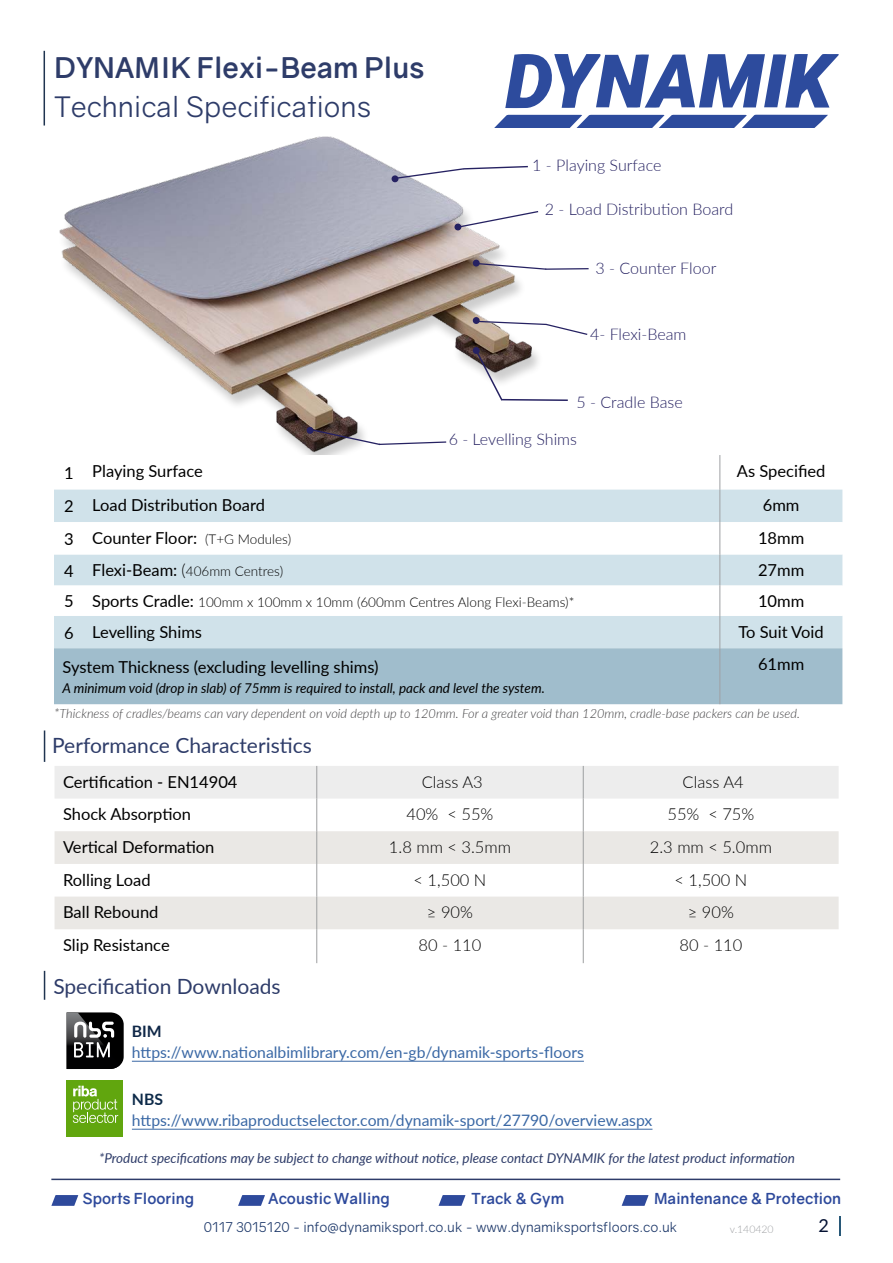
<style>
.page{position:relative;width:893px;height:1263px;background:#fff}
.page>*{position:absolute;margin:0;border:0;box-sizing:border-box;transform-origin:0 0}
.t1{font:28.5px "Gravity";color:#2e3c69}
.t2{font:700 28.5px "Gravity";color:#2e3c69}
.t3{font:21px "Lato";color:#2e3c69}
.t4{font:18px "Lato";color:#051233}
.t5{font:16.5px "Lato";color:#000}
.t6{font:300 16.5px "Lato";color:#000}
.t7{font:300 16.05px "Lato";color:#262262}
.t8{font:15.75px "Lato";color:#3a68a5}
.t9{font:700 15.75px "Lato";color:#0f2747}
.t10{font:700 15.75px "Lato";color:#0d2a49}
.t11{font:700 15.15px "Gravity";color:#2e4a9c}
.t12{font:13.65px "Gravity";color:#1f3a6b}
.t13{font:italic 13.5px "Lato";color:#2e3c69}
.t14{font:300 13.5px "Lato";color:#000}
.t15{font:italic 13.5px "Lato";color:#000}
.t16{font:italic 300 12.75px "Lato";color:#414042}
.t17{font:300 10.5px "Lato";color:#9fa1a4}
.s1{font-weight:300;font-size:13.5px}
.s2{font-weight:400;font-size:16.5px}
.s3{font-size:16.5px}
.s4{font-size:13.5px}
</style>
<div class="page">
<svg style="left:839px;top:1216px;width:1px;height:20px"></svg>
<hr style="left:51px;top:1178px;width:789px;height:2px;background:#2e3c69">
<svg style="left:51px;top:1195px;width:27px;height:11px"></svg>
<svg style="left:622px;top:1195px;width:26px;height:11px"></svg>
<svg style="left:439px;top:1195px;width:26px;height:11px"></svg>
<svg style="left:238px;top:1195px;width:27px;height:11px"></svg>
<svg style="left:505px;top:54px;width:334px;height:54px"></svg>
<svg style="left:494px;top:115px;width:334px;height:13px;background:#425da7"></svg>
<img style="left:59px;top:136px;width:529px;height:319px">
<hr style="left:132px;top:1061px;width:452px;height:1px;background:#3a68a5">
<hr style="left:132px;top:1129px;width:520px;height:1px;background:#3a68a5">
<svg style="left:67px;top:1012px;width:57px;height:57px;background:#414142"></svg>
<div style="left:67px;top:1080px;width:56px;height:57px;background:#61a60e"></div>
<svg style="left:73px;top:1086px;width:45px;height:37px"></svg>
<svg style="left:44px;top:971px;width:1px;height:29px"></svg>
<hr style="left:44px;top:51px;width:1px;height:75px;background:#1f3450">
<svg style="left:54px;top:455px;width:788px;height:35px"></svg>
<div style="left:54px;top:490px;width:788px;height:158px;background:#d0e2ea"></div>
<svg style="left:54px;top:522px;width:788px;height:94px"></svg>
<div style="left:54px;top:648px;width:788px;height:56px;background:#a0bdcc"></div>
<hr style="left:719px;top:455px;width:1px;height:35px;background:#9fa1a4">
<hr style="left:719px;top:490px;width:1px;height:32px;background:#9fa1a4">
<hr style="left:719px;top:522px;width:1px;height:32px;background:#9fa1a4">
<hr style="left:719px;top:554px;width:1px;height:31px;background:#9fa1a4">
<hr style="left:719px;top:585px;width:1px;height:31px;background:#9fa1a4">
<hr style="left:719px;top:616px;width:1px;height:32px;background:#9fa1a4">
<hr style="left:719px;top:648px;width:1px;height:56px;background:#9fa1a4">
<hr style="left:44px;top:730px;width:1px;height:32px;background:#1f3450">
<div style="left:55px;top:766px;width:784px;height:32px;background:#ededed"></div>
<svg style="left:55px;top:831px;width:784px;height:98px;fill:#eae8e5"></svg>
<hr style="left:583px;top:766px;width:1px;height:32px;background:#9d9fa0">
<hr style="left:583px;top:798px;width:1px;height:33px;background:#9d9fa0">
<hr style="left:583px;top:831px;width:1px;height:33px;background:#9d9fa0">
<hr style="left:583px;top:864px;width:1px;height:32px;background:#9d9fa0">
<hr style="left:583px;top:896px;width:1px;height:33px;background:#9d9fa0">
<hr style="left:583px;top:929px;width:1px;height:34px;background:#9d9fa0">
<hr style="left:316px;top:766px;width:1px;height:32px;background:#9d9fa0">
<hr style="left:316px;top:798px;width:1px;height:33px;background:#9d9fa0">
<hr style="left:316px;top:831px;width:1px;height:33px;background:#9d9fa0">
<hr style="left:316px;top:864px;width:1px;height:32px;background:#9d9fa0">
<hr style="left:316px;top:896px;width:1px;height:33px;background:#9d9fa0">
<hr style="left:316px;top:929px;width:1px;height:34px;background:#9d9fa0">
<div style="left:473px;top:317px;width:7px;height:7px;background:#262262;border-radius:50%"></div>
<svg style="left:454px;top:211px;width:84px;height:20px"></svg>
<div style="left:473px;top:259px;width:7px;height:8px;background:#262262;border-radius:50%"></div>
<svg style="left:476px;top:263px;width:113px;height:7px"></svg>
<svg style="left:474px;top:348px;width:95px;height:54px"></svg>
<svg style="left:391px;top:166px;width:137px;height:17px"></svg>
<svg style="left:476px;top:321px;width:111px;height:14px"></svg>
<svg style="left:306px;top:426px;width:140px;height:19px"></svg>
<h1 class="t2" style="left:55px;top:50px;width:372px">DYNAMIK Flexi-Beam Plus</h1>
<h1 class="t1" style="left:55px;top:89px;width:318px">Technical Specifications</h1>
<p class="t7" style="left:532px;top:154px;width:131px">1 - Playing Surface</p>
<p class="t7" style="left:545px;top:198px;width:190px">2 - Load Distribution Board</p>
<p class="t7" style="left:596px;top:257px;width:122px">3 - Counter Floor</p>
<p class="t7" style="left:590px;top:323px;width:98px">4- Flexi-Beam</p>
<p class="t7" style="left:577px;top:391px;width:108px">5 - Cradle Base</p>
<p class="t7" style="left:449px;top:428px;width:130px">6 - Levelling Shims</p>
<p class="t5" style="left:64px;top:459px;width:140px">1 Playing Surface</p>
<p class="t5" style="left:737px;top:459px;width:90px">As Specified</p>
<p class="t5" style="left:64px;top:494px;width:202px">2 Load Distribution Board</p>
<p class="t5" style="left:763px;top:494px;width:38px">6mm</p>
<p class="t5" style="left:64px;top:526px;width:229px">3 Counter Floor: <span class="s1">(T+G Modules)</span></p>
<p class="t5" style="left:758px;top:526px;width:48px">18mm</p>
<p class="t14" style="left:64px;top:562px;width:221px"><span class="s2">4 Flexi-Beam:</span> <span class="s3">(</span>406mm Centres)</p>
<p class="t5" style="left:758px;top:558px;width:48px">27mm</p>
<p class="t14" style="left:64px;top:593px;width:512px"><span class="s2">5 Sports Cradle:</span> 100mm x 100mm x 10mm (600mm Centres Along Flexi-Beams)*</p>
<p class="t5" style="left:758px;top:589px;width:48px">10mm</p>
<p class="t5" style="left:64px;top:620px;width:140px">6 Levelling Shims</p>
<p class="t5" style="left:738px;top:620px;width:87px">To Suit Void</p>
<p class="t5" style="left:63px;top:655px;width:318px">System Thickness (excluding levelling shims)</p>
<p class="t15" style="left:63px;top:678px;width:484px">A minimum void (drop in slab) of 75mm is required to install, pack and level the system.</p>
<p class="t5" style="left:758px;top:652px;width:48px">61mm</p>
<p class="t16" style="left:54px;top:704px;width:747px"><span class="s4">*</span>Thickness of cradles/beams can vary dependent on void depth up to 120mm. For a greater void than 120mm, cradle-base packers can be used.</p>
<p class="t3" style="left:52px;top:731px;width:261px">Performance Characteristics</p>
<p class="t5" style="left:63px;top:770px;width:176px">Certification - EN14904</p>
<p class="t6" style="left:422px;top:770px;width:63px">Class A3</p>
<p class="t6" style="left:683px;top:770px;width:63px">Class A4</p>
<p class="t5" style="left:63px;top:802px;width:130px">Shock Absorption</p>
<p class="t6" style="left:406px;top:803px;width:88px">40% &lt; 55%</p>
<p class="t6" style="left:667px;top:803px;width:88px">55% &lt; 75%</p>
<p class="t5" style="left:63px;top:835px;width:153px">Vertical Deformation</p>
<p class="t6" style="left:389px;top:836px;width:124px">1.8 mm &lt; 3.5mm</p>
<p class="t6" style="left:650px;top:836px;width:124px">2.3 mm &lt; 5.0mm</p>
<p class="t5" style="left:63px;top:868px;width:89px">Rolling Load</p>
<p class="t6" style="left:414px;top:868px;width:74px">&lt; 1,500 N</p>
<p class="t6" style="left:674px;top:868px;width:74px">&lt; 1,500 N</p>
<p class="t5" style="left:63px;top:900px;width:97px">Ball Rebound</p>
<p class="t6" style="left:427px;top:901px;width:48px">≥ 90%</p>
<p class="t6" style="left:688px;top:901px;width:48px">≥ 90%</p>
<p class="t5" style="left:63px;top:933px;width:108px">Slip Resistance</p>
<p class="t6" style="left:419px;top:934px;width:64px">80 - 110</p>
<p class="t6" style="left:679px;top:934px;width:64px">80 - 110</p>
<p class="t3" style="left:53px;top:972px;width:229px">Specification Downloads</p>
<p class="t9" style="left:132px;top:1019px;width:31px">BIM</p>
<p class="t8" style="left:132px;top:1040px;width:453px">https://www.nationalbimlibrary.com/en-gb/dynamik-sports-floors</p>
<p class="t10" style="left:132px;top:1087px;width:33px">NBS</p>
<p class="t8" style="left:132px;top:1108px;width:522px">https://www.ribaproductselector.com/dynamik-sport/27790/overview.aspx</p>
<p class="t13" style="left:99px;top:1149px;width:698px">*Product specifications may be subject to change without notice, please contact DYNAMIK for the latest product information</p>
<p class="t11" style="left:83px;top:1189px;width:113px">Sports Flooring</p>
<p class="t11" style="left:268px;top:1189px;width:123px">Acoustic Walling</p>
<p class="t11" style="left:471px;top:1189px;width:94px">Track &amp; Gym</p>
<p class="t11" style="left:654px;top:1189px;width:189px">Maintenance &amp; Protection</p>
<p class="t12" style="left:204px;top:1219px;width:475px">0117 3015120 - info@dynamiksport.co.uk - www.dynamiksportsfloors.co.uk</p>
<p class="t17" style="left:730px;top:1222px;width:45px">v.140420</p>
<p class="t4" style="left:819px;top:1213px;width:12px">2</p>
</div>
